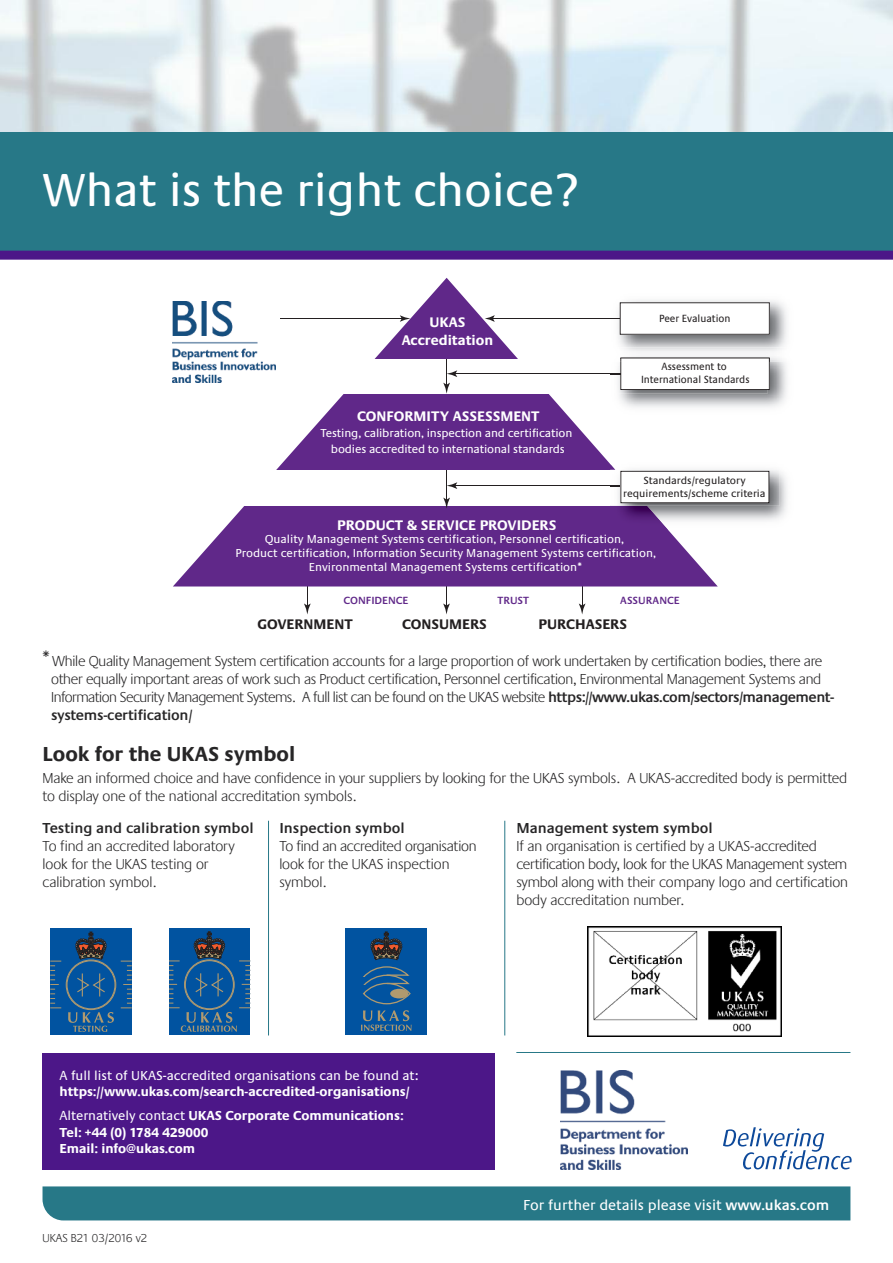
<style>
.page{position:relative;width:893px;height:1263px;background:#fff}
.page>*{position:absolute;margin:0;border:0;box-sizing:border-box;transform-origin:0 0}
.t1{font:48px "Praxis EF";color:#fff}
.t2{font:700 21px "Praxis EF";color:#272627}
.t3{font:300 15px/18px "Praxis EF";letter-spacing:-.015em;color:#272627}
.t4{font:600 15px "Praxis EF";color:#272627}
.t5{font:15px "Praxis EF";color:#fff}
.t6{font:700 14.4px/17.2px "Praxis EF";color:#fff;text-align:center}
.t7{font:700 14.4px "Praxis EF";color:#231f20}
.t8{font:700 13.5px/24px "Praxis EF";color:#fff}
.t9{font:13.5px "Praxis EF";color:#fff}
.t10{font:12px/13.8px "Praxis EF";color:#fff;text-align:center}
.t11{font:300 12px "Praxis EF";color:#272627}
.t12{font:10.8px/13.2px "Praxis EF";color:#231f20;text-align:center}
.t13{font:10.8px/13.2px "Praxis EF";color:#231f20;text-align:center;scale:.95 1}
.t14{font:600 10.8px "Praxis EF";color:#602889}
.t15{font:10.8px "Praxis EF";color:#231f20;scale:.96 1}
.s1{font-size:21px}
.s2{font-weight:600}
.s3{font-weight:400}
</style>
<div class="page">
<div style="left:0;top:128px;width:893px;height:127px;background:#277887"></div>
<div style="left:0;top:251px;width:893px;height:9px;background:#4c1788"></div>
<div style="left:51px;top:928px;width:81px;height:106px;background:#0153a0"></div>
<svg style="left:121px;top:961px;width:11px;height:47px"></svg>
<svg style="left:51px;top:961px;width:10px;height:47px"></svg>
<div style="left:66px;top:960px;width:50px;height:49px;border:1px solid #b09a6f;border-radius:50%"></div>
<svg style="left:77px;top:973px;width:28px;height:23px"></svg>
<svg style="left:76px;top:932px;width:30px;height:29px"></svg>
<svg style="left:68px;top:1012px;width:46px;height:20px"></svg>
<div style="left:169px;top:928px;width:81px;height:106px;background:#0153a0"></div>
<svg style="left:169px;top:931px;width:81px;height:101px"></svg>
<div style="left:345px;top:928px;width:82px;height:106px;background:#0153a0"></div>
<svg style="left:361px;top:1010px;width:51px;height:21px"></svg>
<div style="left:390px;top:989px;width:18px;height:9px;background:#b09a6f;border-radius:50%"></div>
<svg style="left:363px;top:932px;width:47px;height:57px"></svg>
<div style="left:363px;top:983px;width:48px;height:21px;border:1px solid #b09a6f;border-radius:50%"></div>
<img style="left:588px;top:927px;width:193px;height:109px">
<hr style="left:268px;top:821px;width:1px;height:214px;background:#277887">
<hr style="left:504px;top:821px;width:1px;height:214px;background:#277887">
<div style="left:43px;top:1186px;width:807px;height:34px;background:#277887"></div>
<div style="left:43px;top:1053px;width:452px;height:116px;background:#4c1788"></div>
<img style="left:0;top:0;width:893px;height:132px">
<svg style="left:723px;top:1127px;width:129px;height:42px"></svg>
<img style="left:560px;top:1070px;width:127px;height:99px">
<hr style="left:516px;top:1052px;width:334px;height:1px;background:#277887">
<svg style="left:443px;top:586px;width:7px;height:28px"></svg>
<svg style="left:579px;top:586px;width:6px;height:28px"></svg>
<svg style="left:304px;top:586px;width:7px;height:28px"></svg>
<svg style="left:173px;top:278px;width:545px;height:308px;fill:#602889"></svg>
<div style="left:121px;top:359px;width:647px;height:34px;background:#fff"></div>
<div style="left:133px;top:470px;width:647px;height:36px;background:#fff"></div>
<hr style="left:446px;top:470px;width:1px;height:30px;background:#231f20">
<svg style="left:443px;top:498px;width:7px;height:10px"></svg>
<hr style="left:492px;top:318px;width:147px;height:1px;background:#231f20">
<svg style="left:485px;top:315px;width:10px;height:7px"></svg>
<hr style="left:454px;top:373px;width:185px;height:1px;background:#231f20">
<svg style="left:443px;top:359px;width:14px;height:35px"></svg>
<hr style="left:454px;top:485px;width:187px;height:1px;background:#231f20">
<svg style="left:447px;top:482px;width:10px;height:7px"></svg>
<img style="left:610px;top:460px;width:177px;height:70px">
<img style="left:610px;top:464px;width:58px;height:66px">
<img style="left:610px;top:470px;width:170px;height:36px">
<svg style="left:620px;top:471px;width:149px;height:32px"></svg>
<img style="left:609px;top:292px;width:178px;height:125px">
<img style="left:610px;top:390px;width:158px;height:3px">
<img style="left:610px;top:347px;width:177px;height:15px">
<svg style="left:609px;top:358px;width:161px;height:32px"></svg>
<img style="left:620px;top:358px;width:150px;height:4px">
<svg style="left:620px;top:302px;width:150px;height:33px"></svg>
<img style="left:172px;top:301px;width:104px;height:81px">
<hr style="left:280px;top:318px;width:123px;height:1px;background:#231f20">
<svg style="left:400px;top:315px;width:10px;height:7px"></svg>
<h1 class="t1" style="left:43px;top:172px;width:537px">What is the right choice?</h1>
<p class="t6" style="left:402px;top:315px;width:93px">UKAS<br>Accreditation</p>
<p class="t6" style="left:357px;top:409px;width:184px">CONFORMITY ASSESSMENT</p>
<p class="t10" style="left:320px;top:426px;width:253px;line-height:15.6px">Testing, calibration, inspection and certification bodies accredited to international standards</p>
<p class="t15" style="left:659px;top:314px;width:76px">Peer Evaluation</p>
<p class="t13" style="left:641px;top:360px;width:116px">Assessment to<br>International Standards</p>
<p class="t12" style="left:623px;top:475px;width:144px">Standards/regulatory requirements/scheme criteria</p>
<p class="t6" style="left:337px;top:517px;width:221px">PRODUCT &amp; SERVICE PROVIDERS</p>
<p class="t10" style="left:236px;top:533px;width:422px">Quality Management Systems certification, Personnel certification,<br>Product certification, Information Security Management Systems certification,<br>Environmental Management Systems certification*</p>
<p class="t14" style="left:343px;top:596px;width:66px">CONFIDENCE</p>
<p class="t7" style="left:258px;top:619px;width:97px">GOVERNMENT</p>
<p class="t7" style="left:402px;top:619px;width:86px">CONSUMERS</p>
<p class="t7" style="left:539px;top:619px;width:90px">PURCHASERS</p>
<p class="t14" style="left:497px;top:596px;width:33px">TRUST</p>
<p class="t14" style="left:620px;top:597px;width:61px">ASSURANCE</p>
<p class="t3" style="left:51px;top:654px;width:785px;text-indent:-8px"><span class="s1">*</span> While Quality Management System certification accounts for a large proportion of work undertaken by certification bodies, there are other equally important areas of work such as Product certification, Personnel certification, Environmental Management Systems and Information Security Management Systems. A full list can be found on the UKAS website <span class="s2">https://www.ukas.com/sectors/management&shy;systems-certification/</span></p>
<h2 class="t2" style="left:43px;top:746px;width:254px">Look for the UKAS symbol</h2>
<p class="t3" style="left:43px;top:770px;width:806px">Make an informed choice and have confidence in your suppliers by looking for the UKAS symbols. A UKAS-accredited body is permitted to display one of the national accreditation symbols.</p>
<p class="t4" style="left:43px;top:822px;width:213px">Testing and calibration symbol</p>
<p class="t3" style="left:43px;top:838px;width:194px">To find an accredited laboratory look for the UKAS testing or calibration symbol.</p>
<p class="t4" style="left:279px;top:822px;width:127px">Inspection symbol</p>
<p class="t3" style="left:279px;top:838px;width:199px">To find an accredited organisation look for the UKAS inspection symbol.</p>
<p class="t4" style="left:516px;top:822px;width:198px">Management system symbol</p>
<p class="t3" style="left:516px;top:838px;width:333px">If an organisation is certified by a UKAS-accredited certification body, look for the UKAS Management system symbol along with their company logo and certification body accreditation number.</p>
<p class="t9" style="left:60px;top:1070px;width:360px">A full list of UKAS-accredited organisations can be found at:</p>
<p class="t8" style="left:60px;top:1081px;width:352px">https://www.ukas.com/search-accredited-organisations/<br><span class="s3">Alternatively contact</span> UKAS Corporate Communications:</p>
<p class="t8" style="left:60px;top:1125px;width:150px;line-height:16.5px">Tel: +44 (0) 1784 429000<br>Email: info@ukas.com</p>
<p class="t11" style="left:43px;top:1233px;width:106px">UKAS B21 03/2016 v2</p>
<p class="t5" style="left:523px;top:1199px;width:307px">For further details please visit <span class="s2">www.ukas.com</span></p>
</div>
